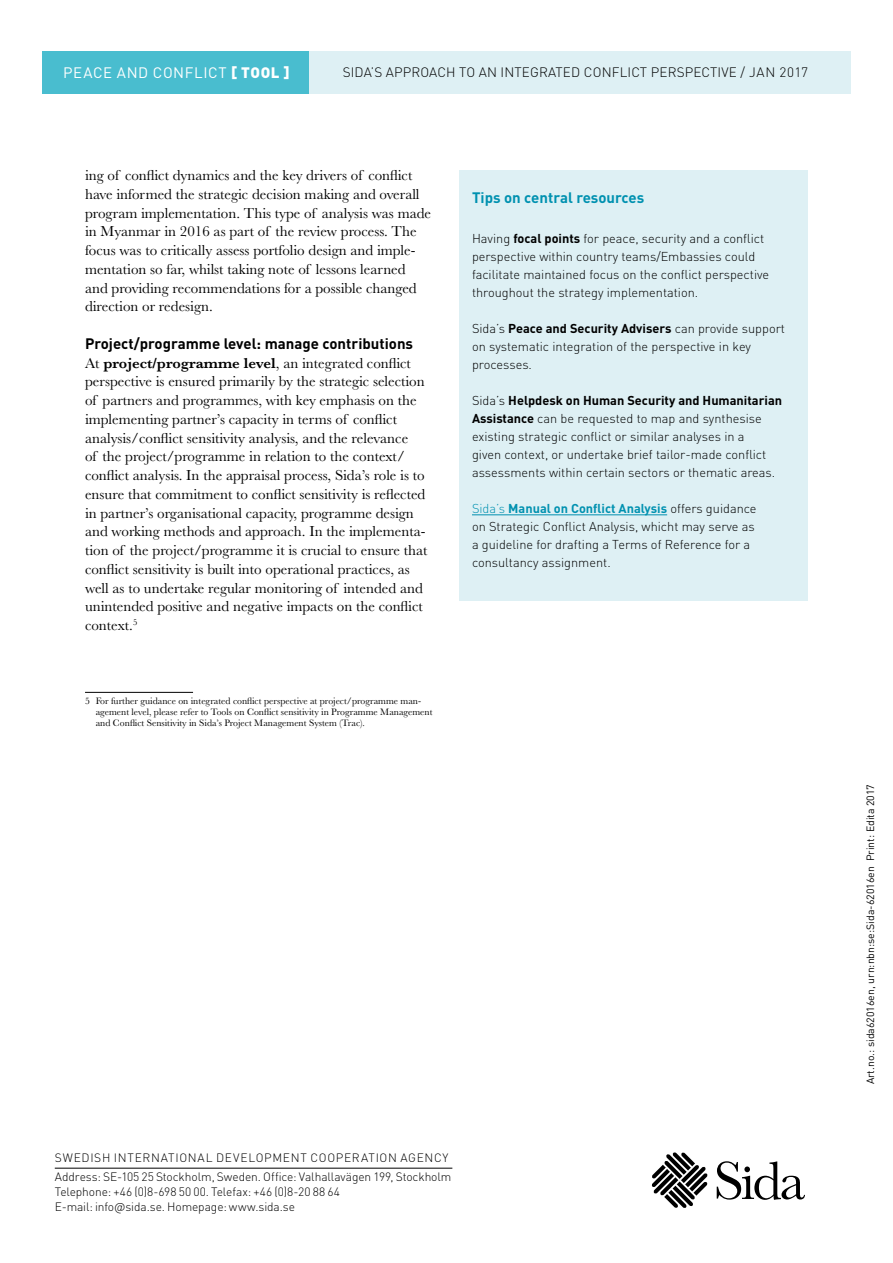
<style>
.page{position:relative;width:893px;height:1263px;background:#fff}
.page>*{position:absolute;margin:0;border:0;box-sizing:border-box;transform-origin:0 0}
.t1{font:15px/18.8px "Baskerville MT Std";color:#000}
.t2{font:700 15px "DIN Pro";color:#000}
.t3{font:15px "DIN Pro";letter-spacing:.045em;color:#fff}
.t4{font:700 15px "DIN Pro";color:#0091b0}
.t5{font:300 13.5px "DIN Pro";letter-spacing:.01em;color:#000}
.t6{font:300 12.75px/18px "DIN Pro";color:#000}
.t7{font:300 12px/19.5px "DIN Pro";color:#000}
.t8{font:10.5px "DIN Pro";color:#000}
.t9{font:9.75px/11.2px "Baskerville MT Std";color:#000}
.s1{font-weight:900}
.s2{font-family:"Baskerville";font-weight:600}
.s3{font-weight:700}
.s4{color:#0091b0}
.s5{font-weight:700;color:#0091b0}
</style>
<div class="page">
<div style="left:296px;top:51px;width:554px;height:43px;background:#def0f4"></div>
<div style="left:43px;top:51px;width:266px;height:43px;background:#49bdcf"></div>
<div style="left:459px;top:170px;width:349px;height:430px;background:#def0f4"></div>
<hr style="left:472px;top:514px;width:195px;height:1px;background:#0091b0">
<svg style="left:652px;top:1152px;width:56px;height:56px"></svg>
<svg style="left:717px;top:1161px;width:88px;height:39px"></svg>
<hr style="left:55px;top:1168px;width:397px;height:1px;background:#000">
<hr style="left:85px;top:692px;width:108px;height:1px;background:#000">
<p class="t3" style="left:63px;top:62px;width:228px">PEACE AND CONFLICT <span class="s1">[ TOOL ]</span></p>
<p class="t5" style="left:343px;top:63px;width:467px">SIDA’S APPROACH TO AN INTEGRATED CONFLICT PERSPECTIVE / JAN 2017</p>
<p class="t1" style="left:85px;top:166px;width:348px">ing of conflict dynamics and the key drivers of conflict have informed the strategic decision making and overall program implementation. This type of analysis was made in Myanmar in 2016 as part of the review process. The focus was to critically assess portfolio design and imple&shy;mentation so far, whilst taking note of lessons learned and providing recommendations for a possible changed direction or redesign.</p>
<p class="t2" style="left:85px;top:333px;width:330px">Project/programme level: manage contributions</p>
<p class="t1" style="left:85px;top:353px;width:344px">At <span class="s2">project/programme level</span>, an integrated conflict perspective is ensured primarily by the strategic selection of partners and programmes, with key emphasis on the implementing partner’s capacity in terms of conflict analysis/conflict sensitivity analysis, and the relevance<br>of the project/programme in relation to the context/ conflict analysis. In the appraisal process, Sida’s role is to ensure that commitment to conflict sensitivity is reflected in partner’s organisational capacity, programme design and working methods and approach. In the implementa&shy;tion of the project/programme it is crucial to ensure that conflict sensitivity is built into operational practices, as well as to undertake regular monitoring of intended and unintended positive and negative impacts on the conflict context.<sup>5</sup></p>
<p class="t9" style="left:96px;top:695px;width:338px;text-indent:-11px">5 For further guidance on integrated conflict perspective at project/programme man&shy;agement level, please refer to Tools on Conflict sensitivity in Programme Management and Conflict Sensitivity in Sida’s Project Management System (Trac).</p>
<p class="t4" style="left:472px;top:187px;width:174px">Tips on central resources</p>
<p class="t6" style="left:472px;top:229px;width:299px">Having <span class="s3">focal points</span> for peace, security and a conflict perspective within country teams/Embassies could facilitate maintained focus on the conflict perspective throughout the strategy implementation.</p>
<p class="t6" style="left:472px;top:319px;width:315px">Sida’s <span class="s3">Peace and Security Advisers</span> can provide support on systematic integration of the perspective in key processes.</p>
<p class="t6" style="left:472px;top:391px;width:312px">Sida’s <span class="s3">Helpdesk on Human Security and Humanitarian Assistance</span> can be requested to map and synthesise existing strategic conflict or similar analyses in a<br>given context, or undertake brief tailor-made conflict assessments within certain sectors or thematic areas.</p>
<p class="t6" style="left:472px;top:499px;width:286px"><span class="s4">Sida’s</span> <span class="s5">Manual on Conflict Analysis</span> offers guidance on Strategic Conflict Analysis, whicht may serve as a guideline for drafting a Terms of Reference for a consultancy assignment.</p>
<p class="t7" style="left:55px;top:1147px;width:398px">SWEDISH INTERNATIONAL DEVELOPMENT COOPERATION AGENCY<br>Address: SE-105 25 Stockholm, Sweden. Office: Valhallavägen 199, Stockholm</p>
<p class="t7" style="left:55px;top:1184px;width:287px;line-height:15px">Telephone: +46 (0)8-698 50 00. Telefax: +46 (0)8-20 88 64<br>E-mail: info@sida.se. Homepage: www.sida.se</p>
<p class="t8" style="left:863px;top:1084px;width:302px;rotate:-90deg">Art.no.: sida62016en, urn:nbn:se:Sida-62016en Print: Edita 2017</p>
</div>
